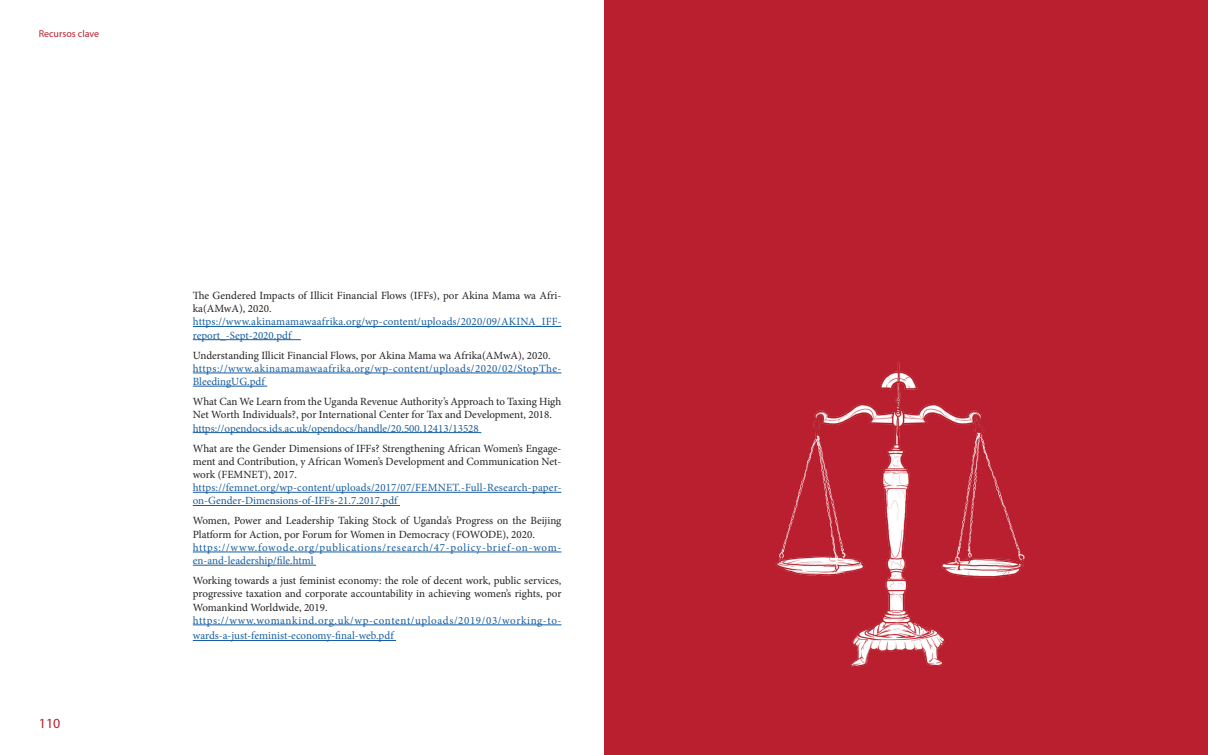
<style>
.page{position:relative;width:1208px;height:755px;background:#fff}
.page>*{position:absolute;margin:0;border:0;box-sizing:border-box;transform-origin:0 0}
.t1{font:14px "Myriad Pro";color:#b91f2f}
.t2{font:11px/13.2px "Minion Pro";color:#231f20}
.t3{font:11px/13.2px "Minion Pro";letter-spacing:.015em;color:#175d9e}
.t4{font:11px/15.6px "Minion Pro";letter-spacing:.045em;color:#175d9e}
.t5{font:11px/13.2px "Minion Pro";letter-spacing:.06em;color:#175d9e}
.t6{font:11px/13.2px "Minion Pro";letter-spacing:.035em;color:#175d9e}
.t7{font:10px "Myriad Pro";color:#b91f2f}
</style>
<div class="page">
<hr style="left:193px;top:326px;width:368px;height:1px;background:#175d9e">
<hr style="left:193px;top:339px;width:108px;height:1px;background:#175d9e">
<hr style="left:193px;top:372px;width:368px;height:1px;background:#175d9e">
<hr style="left:193px;top:385px;width:74px;height:1px;background:#175d9e">
<hr style="left:193px;top:432px;width:288px;height:1px;background:#175d9e">
<hr style="left:193px;top:491px;width:368px;height:1px;background:#175d9e">
<hr style="left:193px;top:505px;width:207px;height:1px;background:#175d9e">
<hr style="left:193px;top:551px;width:368px;height:1px;background:#175d9e">
<hr style="left:193px;top:564px;width:123px;height:1px;background:#175d9e">
<hr style="left:193px;top:624px;width:368px;height:1px;background:#175d9e">
<hr style="left:193px;top:639px;width:203px;height:1px;background:#175d9e">
<div style="left:604px;top:0;width:604px;height:754px;background:#b91f2f"></div>
<img style="left:775px;top:361px;width:250px;height:306px">
<p class="t7" style="left:39px;top:27px;width:62px">Recursos clave</p>
<p class="t1" style="left:39px;top:714px;width:23px">110</p>
<p class="t2" style="left:193px;top:288px;width:370px">The Gendered Impacts of Illicit Financial Flows (IFFs), por Akina Mama wa Afri&shy;ka(AMwA), 2020.</p>
<p class="t3" style="left:193px;top:315px;width:370px">https://www.akinamamawaafrika.org/wp-content/uploads/2020/09/AKINA_IFF&shy;report_-Sept-2020.pdf</p>
<p class="t2" style="left:193px;top:348px;width:359px">Understanding Illicit Financial Flows, por Akina Mama wa Afrika(AMwA), 2020.</p>
<p class="t6" style="left:193px;top:361px;width:370px">https://www.akinamamawaafrika.org/wp-content/uploads/2020/02/StopThe-<br>BleedingUG.pdf</p>
<p class="t2" style="left:193px;top:394px;width:370px">What Can We Learn from the Uganda Revenue Authority’s Approach to Taxing High<br>Net Worth Individuals?, por International Center for Tax and Development, 2018.</p>
<p class="t3" style="left:193px;top:421px;width:287px">https://opendocs.ids.ac.uk/opendocs/handle/20.500.12413/13528</p>
<p class="t2" style="left:193px;top:441px;width:370px;text-align:justify">What are the Gender Dimensions of IFFs? Strengthening African Women’s Engage&shy;ment and Contribution, y African Women’s Development and Communication Net&shy;work (FEMNET), 2017.</p>
<p class="t3" style="left:193px;top:480px;width:370px">https://femnet.org/wp-content/uploads/2017/07/FEMNET.-Full-Research-paper&shy;on-Gender-Dimensions-of-IFFs-21.7.2017.pdf</p>
<p class="t2" style="left:193px;top:514px;width:370px">Women, Power and Leadership Taking Stock of Uganda’s Progress on the Beijing<br>Platform for Action, por Forum for Women in Democracy (FOWODE), 2020.</p>
<p class="t5" style="left:193px;top:540px;width:370px">https://www.fowode.org/publications/research/47-policy-brief-on-wom&shy;en-and-leadership/file.html</p>
<p class="t2" style="left:193px;top:573px;width:370px;text-align:justify">Working towards a just feminist economy: the role of decent work, public services, progressive taxation and corporate accountability in achieving women’s rights, por Womankind Worldwide, 2019.</p>
<p class="t4" style="left:193px;top:612px;width:370px">https://www.womankind.org.uk/wp-content/uploads/2019/03/working-to&shy;wards-a-just-feminist-economy-final-web.pdf</p>
</div>
